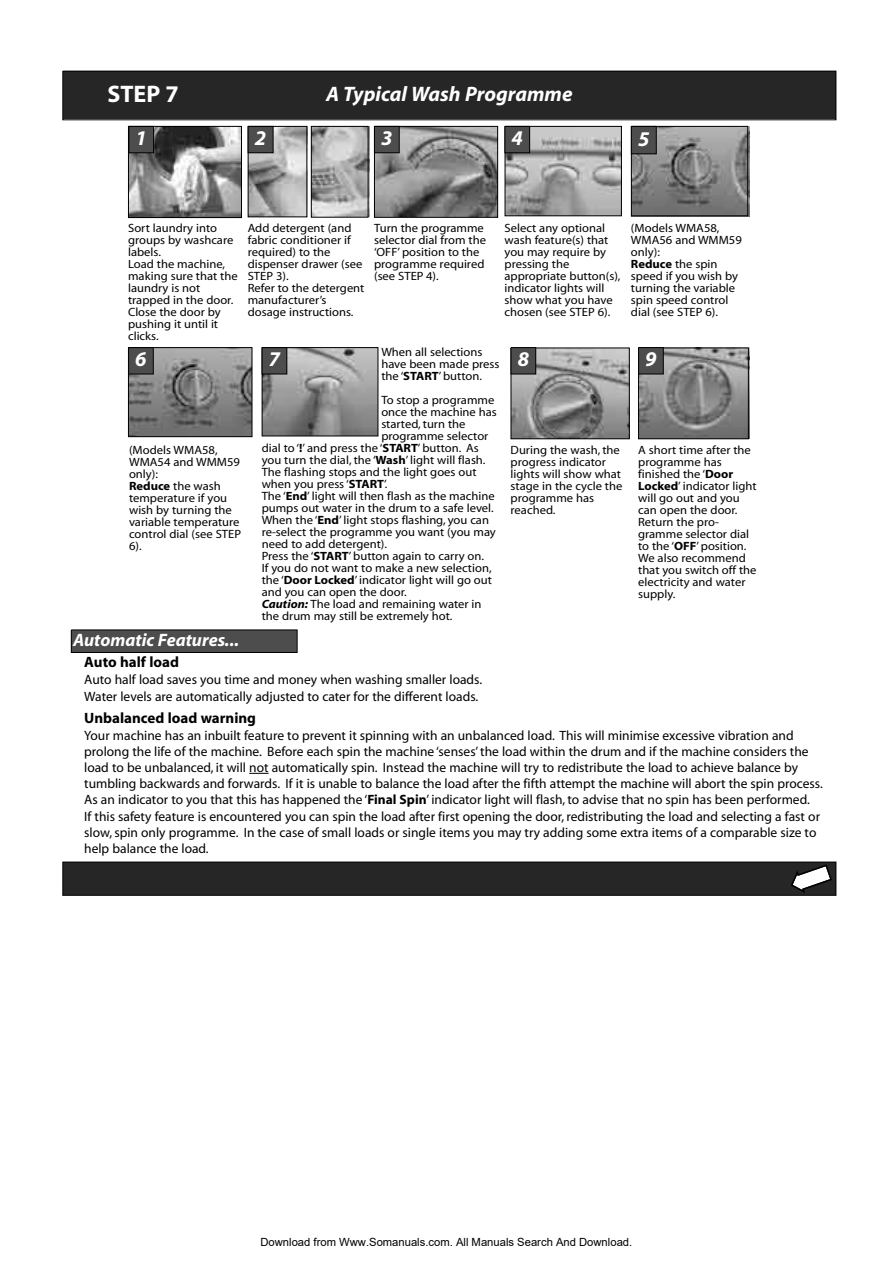
<style>
.page{position:relative;width:893px;height:1263px;background:#fff}
.page>*{position:absolute;margin:0;border:0;box-sizing:border-box;transform-origin:0 0}
.t1{font:700 24px "Myriad";color:#fff}
.t2{font:italic 700 21px "Myriad";color:#fff}
.t3{font:italic 700 18px "Myriad";color:#fff}
.t4{font:700 15px "Myriad";color:#000}
.t5{font:13.5px/16.2px "Myriad";color:#000}
.t6{font:12px/12px "Myriad";color:#000;scale:1.05 1}
.t7{font:11.25px "Arial";color:#000}
.s1{font-weight:700}
.s2{font-weight:700;font-style:italic}
</style>
<div class="page">
<img style="left:633px;top:126px;width:116px;height:90px">
<div style="left:631px;top:126px;width:117px;height:90px;border:1px solid #000"></div>
<img style="left:507px;top:128px;width:113px;height:86px">
<div style="left:505px;top:126px;width:117px;height:90px;border:1px solid #000"></div>
<img style="left:313px;top:127px;width:56px;height:90px">
<div style="left:311px;top:126px;width:57px;height:92px;border:1px solid #000"></div>
<img style="left:250px;top:128px;width:55px;height:87px">
<div style="left:248px;top:126px;width:59px;height:91px;border:1px solid #000"></div>
<img style="left:376px;top:128px;width:120px;height:88px">
<div style="left:374px;top:126px;width:124px;height:92px;border:1px solid #000"></div>
<img style="left:130px;top:349px;width:120px;height:86px">
<div style="left:128px;top:347px;width:124px;height:90px;border:1px solid #000"></div>
<div style="left:63px;top:862px;width:773px;height:33px;background:#262626"></div>
<div style="left:62px;top:862px;width:774px;height:34px;border:1px solid #000"></div>
<div style="left:63px;top:71px;width:773px;height:48px;background:#262626"></div>
<div style="left:62px;top:71px;width:774px;height:49px;border:1px solid #000"></div>
<img style="left:130px;top:128px;width:110px;height:88px">
<div style="left:128px;top:126px;width:114px;height:92px;border:1px solid #000"></div>
<div style="left:248px;top:127px;width:25px;height:25px;background:#4d4d4d"></div>
<div style="left:248px;top:126px;width:25px;height:27px;border:1px solid #000"></div>
<div style="left:375px;top:127px;width:24px;height:25px;background:#4d4d4d"></div>
<div style="left:374px;top:126px;width:26px;height:27px;border:1px solid #000"></div>
<div style="left:129px;top:348px;width:24px;height:26px;background:#4d4d4d"></div>
<div style="left:128px;top:347px;width:26px;height:27px;border:1px solid #000"></div>
<img style="left:513px;top:350px;width:115px;height:87px">
<div style="left:511px;top:348px;width:119px;height:91px;border:1px solid #000"></div>
<img style="left:640px;top:350px;width:107px;height:87px">
<div style="left:638px;top:348px;width:111px;height:91px;border:1px solid #000"></div>
<div style="left:129px;top:127px;width:24px;height:25px;background:#4d4d4d"></div>
<div style="left:128px;top:126px;width:26px;height:27px;border:1px solid #000"></div>
<div style="left:511px;top:348px;width:24px;height:26px;background:#4d4d4d"></div>
<div style="left:511px;top:347px;width:25px;height:27px;border:1px solid #000"></div>
<div style="left:639px;top:348px;width:24px;height:26px;background:#4d4d4d"></div>
<div style="left:638px;top:347px;width:26px;height:27px;border:1px solid #000"></div>
<div style="left:505px;top:127px;width:24px;height:25px;background:#4d4d4d"></div>
<div style="left:504px;top:126px;width:26px;height:27px;border:1px solid #000"></div>
<svg style="left:791px;top:864px;width:41px;height:29px"></svg>
<div style="left:632px;top:127px;width:24px;height:26px;background:#4d4d4d"></div>
<div style="left:631px;top:126px;width:26px;height:28px;border:1px solid #000"></div>
<img style="left:264px;top:349px;width:112px;height:85px">
<div style="left:262px;top:347px;width:116px;height:89px;border:1px solid #000"></div>
<div style="left:262px;top:348px;width:24px;height:26px;background:#4d4d4d"></div>
<div style="left:262px;top:347px;width:25px;height:27px;border:1px solid #000"></div>
<div style="left:72px;top:630px;width:225px;height:22px;background:#4d4d4d"></div>
<div style="left:71px;top:629px;width:227px;height:24px;border:1px solid #000"></div>
<svg style="left:249px;top:773px;width:20px;height:1px"></svg>
<h1 class="t1" style="left:107px;top:86px;width:73px">STEP 7</h1>
<h2 class="t2" style="left:136px;top:131px;width:13px">1</h2>
<h2 class="t2" style="left:255px;top:131px;width:13px">2</h2>
<h2 class="t2" style="left:326px;top:87px;width:248px">A Typical Wash Programme</h2>
<h2 class="t2" style="left:381px;top:131px;width:13px">3</h2>
<h2 class="t2" style="left:512px;top:131px;width:13px">4</h2>
<h2 class="t2" style="left:638px;top:131px;width:13px">5</h2>
<p class="t6" style="left:128px;top:224px;width:106px">Sort laundry into groups by washcare labels.<br>Load the machine, making sure that the laundry is not trapped in the door.<br>Close the door by pushing it until it clicks.</p>
<p class="t6" style="left:248px;top:223px;width:113px">Add detergent (and fabric conditioner if required) to the dispenser drawer (see<br>STEP 3).<br>Refer to the detergent manufacturer’s dosage instructions.</p>
<p class="t6" style="left:631px;top:223px;width:107px">(Models WMA58,<br>WMA56 and WMM59 only):<br><span class="s1">Reduce</span> the spin speed if you wish by turning the variable spin speed control dial (see STEP 6).</p>
<p class="t6" style="left:374px;top:224px;width:108px">Turn the programme selector dial from the ‘OFF’ position to the programme required (see STEP 4).</p>
<p class="t6" style="left:504px;top:224px;width:112px">Select any optional wash feature(s) that you may require by pressing the appropriate button(s), indicator lights will show what you have chosen (see STEP 6).</p>
<h2 class="t2" style="left:135px;top:352px;width:13px">6</h2>
<p class="t6" style="left:381px;top:347px;width:114px">When all selections have been made press the ‘<span class="s1">START</span>’ button.</p>
<p class="t6" style="left:381px;top:395px;width:109px">To stop a programme</p>
<p class="t6" style="left:381px;top:407px;width:112px">once the machine has</p>
<p class="t6" style="left:381px;top:419px;width:82px">started, turn the</p>
<p class="t6" style="left:381px;top:431px;width:103px">programme selector</p>
<p class="t6" style="left:262px;top:443px;width:208px">dial to ‘<span class="s1">!</span>’ and press the ‘<span class="s1">START</span>’ button. As</p>
<p class="t6" style="left:262px;top:455px;width:215px">you turn the dial, the ‘<span class="s1">Wash</span>’ light will flash.</p>
<p class="t6" style="left:262px;top:467px;width:206px">The flashing stops and the light goes out</p>
<p class="t6" style="left:262px;top:479px;width:121px">when you press ‘<span class="s1">START</span>’.</p>
<p class="t6" style="left:262px;top:491px;width:223px">The ‘<span class="s1">End</span>’ light will then flash as the machine</p>
<p class="t6" style="left:262px;top:503px;width:223px">pumps out water in the drum to a safe level.</p>
<p class="t6" style="left:262px;top:515px;width:218px">When the ‘<span class="s1">End</span>’ light stops flashing, you can</p>
<p class="t6" style="left:262px;top:527px;width:225px">re-select the programme you want (you may</p>
<p class="t6" style="left:262px;top:539px;width:121px">need to add detergent).</p>
<p class="t6" style="left:262px;top:551px;width:213px">Press the ‘<span class="s1">START</span>’ button again to carry on.</p>
<p class="t6" style="left:262px;top:563px;width:220px">If you do not want to make a new selection,</p>
<p class="t6" style="left:262px;top:575px;width:221px">the ‘<span class="s1">Door Locked</span>’ indicator light will go out</p>
<p class="t6" style="left:262px;top:587px;width:140px">and you can open the door.</p>
<p class="t6" style="left:262px;top:599px;width:211px"><span class="s2">Caution:</span> The load and remaining water in</p>
<p class="t6" style="left:262px;top:611px;width:183px">the drum may still be extremely hot.</p>
<h2 class="t2" style="left:269px;top:352px;width:13px">7</h2>
<p class="t6" style="left:129px;top:445px;width:108px">(Models WMA58,<br>WMA54 and WMM59 only):<br><span class="s1">Reduce</span> the wash temperature if you wish by turning the variable temperature control dial (see STEP<br>6).</p>
<h2 class="t2" style="left:518px;top:352px;width:13px">8</h2>
<h2 class="t2" style="left:645px;top:352px;width:13px">9</h2>
<p class="t6" style="left:511px;top:445px;width:108px">During the wash, the progress indicator lights will show what stage in the cycle the programme has reached.</p>
<p class="t6" style="left:638px;top:445px;width:114px">A short time after the programme has finished the ‘<span class="s1">Door<br>Locked</span>’ indicator light will go out and you can open the door.<br>Return the pro&shy;gramme selector dial to the ‘<span class="s1">OFF</span>’ position.<br>We also recommend that you switch off the electricity and water supply.</p>
<h3 class="t3" style="left:73px;top:634px;width:167px">Automatic Features...</h3>
<p class="t4" style="left:84px;top:657px;width:96px">Auto half load</p>
<p class="t5" style="left:84px;top:673px;width:399px">Auto half load saves you time and money when washing smaller loads.<br>Water levels are automatically adjusted to cater for the different loads.</p>
<p class="t4" style="left:84px;top:712px;width:173px">Unbalanced load warning</p>
<p class="t5" style="left:84px;top:728px;width:740px">Your machine has an inbuilt feature to prevent it spinning with an unbalanced load. This will minimise excessive vibration and prolong the life of the machine. Before each spin the machine ‘senses’the load within the drum and if the machine considers the load to be unbalanced, it will not automatically spin. Instead the machine will try to redistribute the load to achieve balance by tumbling backwards and forwards. If it is unable to balance the load after the fifth attempt the machine will abort the spin process.<br>As an indicator to you that this has happened the ‘<span class="s1">Final Spin</span>’ indicator light will flash, to advise that no spin has been performed.<br>If this safety feature is encountered you can spin the load after first opening the door, redistributing the load and selecting a fast or slow, spin only programme. In the case of small loads or single items you may try adding some extra items of a comparable size to help balance the load.</p>
<p class="t7" style="left:260px;top:1235px;width:373px">Download from Www.Somanuals.com. All Manuals Search And Download.</p>
</div>
